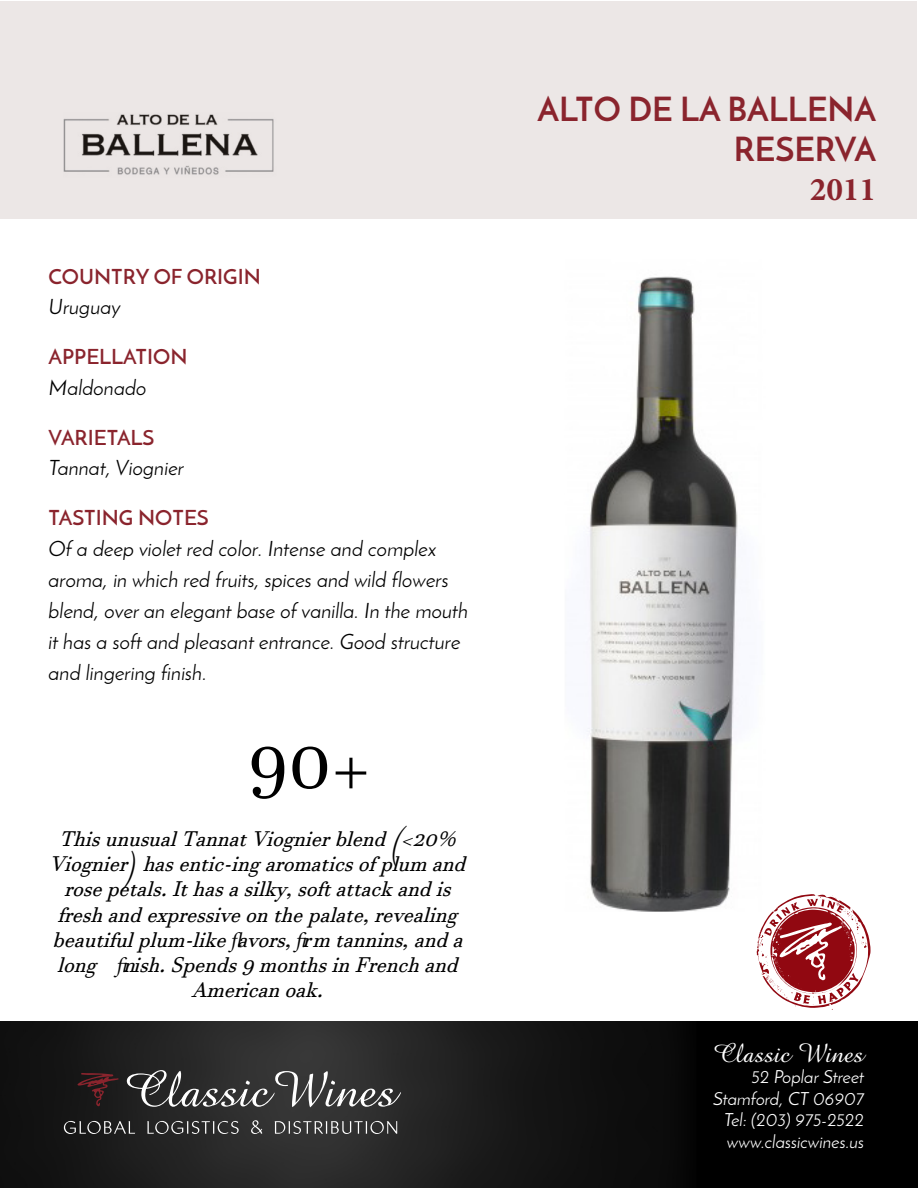
<style>
.page{position:relative;width:918px;height:1188px;background:#fff}
.page>*{position:absolute;margin:0;border:0;box-sizing:border-box;transform-origin:0 0}
.t1{font:72px "Javanese Text";color:#000}
.t2{font:700 33.15px/39.8px "Josefin Sans";color:#8a242d;text-align:right}
.t3{font:700 33.15px "Minion Pro";color:#8a242d}
.t4{font:27px "Amazone BT";color:#fff}
.t5{font:italic 21px/25.2px "Javanese Text";color:#000;text-align:center}
.t6{font:21px/30.9px "Josefin Sans";color:#000}
.t7{font:600 21px "Josefin Sans";color:#8a242d}
.t8{font:18px/21.6px "Josefin Sans";color:#fff;text-align:right}
.s1{font-family:"Minion Pro"}
</style>
<div class="page">
<div style="left:1px;top:1px;width:916px;height:218px;background:#ece7e6"></div>
<img style="left:0;top:1022px;width:918px;height:166px">
<svg style="left:127px;top:1070px;width:274px;height:37px;background:#535353"></svg>
<svg style="left:64px;top:1121px;width:71px;height:13px"></svg>
<svg style="left:147px;top:1121px;width:92px;height:13px"></svg>
<svg style="left:251px;top:1120px;width:11px;height:14px"></svg>
<svg style="left:275px;top:1121px;width:122px;height:13px;background:#5f5f5f"></svg>
<svg style="left:77px;top:1073px;width:42px;height:33px"></svg>
<svg style="left:757px;top:894px;width:114px;height:116px"></svg>
<img style="left:587px;top:276px;width:178px;height:635px">
<img style="left:63px;top:114px;width:211px;height:61px">
<p class="t7" style="left:49px;top:268px;width:214px">COUNTRY OF ORIGIN</p>
<p class="t6" style="left:49px;top:294px;width:74px">Uruguay</p>
<p class="t7" style="left:49px;top:349px;width:140px">APPELLATION</p>
<p class="t6" style="left:49px;top:374px;width:100px">Maldonado</p>
<p class="t7" style="left:49px;top:429px;width:107px">VARIETALS</p>
<p class="t6" style="left:49px;top:455px;width:137px">Tannat, Viognier</p>
<p class="t7" style="left:49px;top:510px;width:162px">TASTING NOTES</p>
<p class="t6" style="left:49px;top:536px;width:421px">Of a deep violet red color. Intense and complex aroma, in which red fruits, spices and wild flowers blend, over an elegant base of vanilla. In the mouth it has a soft and pleasant entrance. Good structure and lingering finish.</p>
<h1 class="t1" style="left:248px;top:721px;width:125px">90+</h1>
<p class="t5" style="left:50px;top:826px;width:430px">ThisunusualTannatViognierblend(&lt;20% Viognier)hasentic-ingaromaticsofplumand rosepetals.Ithasasilky,softattackandis freshandexpressiveonthepalate,revealing beautifulplum-like<span class="s1">fl</span>avors,<span class="s1">fi</span>rmtannins,anda long <span class="s1">fi</span>nish.Spends9monthsinFrenchand Americanoak.</p>
<h2 class="t2" style="left:538px;top:93px;width:340px">ALTO DE LA BALLENA<br>RESERVA</h2>
<h2 class="t3" style="left:810px;top:166px;width:68px">2011</h2>
<p class="t4" style="left:714px;top:1037px;width:152px">Classic Wines</p>
<p class="t8" style="left:713px;top:1068px;width:153px">52 Poplar Street<br>Stamford, CT 06907<br>Tel: (203) 975-2522 www.classicwines.us</p>
</div>
